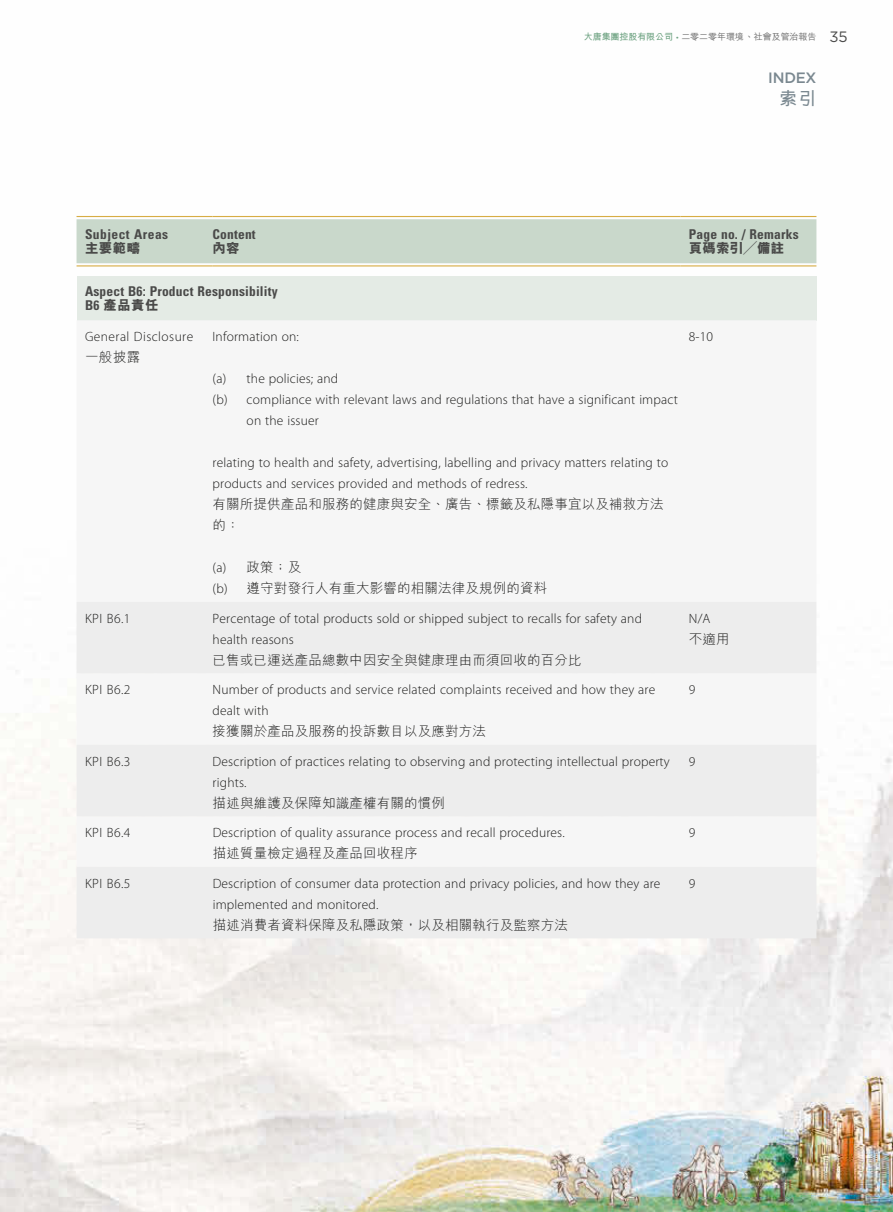
<style>
.page{position:relative;width:893px;height:1212px;background:#fff}
.page>*{position:absolute;margin:0;border:0;box-sizing:border-box;transform-origin:0 0}
.t1{font:700 18px "M Hei HK";color:#7a8890}
.t2{font:500 15px "Gotham";letter-spacing:-.02em;color:#7a8890}
.t3{font:300 13.5px/21px "Myriad Pro";letter-spacing:.015em;color:#1c1c1b}
.t4{font:300 13.5px/21px "M Hei HK";letter-spacing:.015em;color:#1c1c1b}
.t5{font:700 condensed 13.5px "Univers LT Std";letter-spacing:.015em;color:#4a4a49}
.t6{font:800 13.5px "M Hei HK";letter-spacing:.035em;color:#4a4a49}
.t7{font:300 13.5px "Myriad Pro";letter-spacing:.035em;color:#1c1c1b}
.t8{font:700 condensed 13.5px "Univers LT Std";letter-spacing:.035em;color:#4a4a49}
.t9{font:500 9px "M Hei HK";letter-spacing:-.01em;color:#6f6f6f}
.s1{font-weight:700;color:#6da281}
.s2{font-family:"Myriad Pro";font-weight:400;color:#6da281}
.s3{font-family:"Gotham";font-weight:400;font-size:15px;color:#4a4a49}
.s4{font-family:"M Sung HK";font-weight:300}
.s5{font-family:"Univers LT Std";font-weight:700;font-stretch:condensed}
.s6{font-family:"Myriad Pro"}
</style>
<div class="page">
<img style="left:0;top:216px;width:893px;height:996px">
<div style="left:77px;top:219px;width:739px;height:44px;background:#c9d8cb"></div>
<div style="left:77px;top:276px;width:739px;height:44px;background:#e4ebe5"></div>
<div style="left:77px;top:320px;width:739px;height:282px;background:#f6f6f6"></div>
<svg style="left:77px;top:602px;width:739px;height:336px;fill:#ededed"></svg>
<hr style="left:77px;top:216px;width:136px;height:1px;background:#d7ad44">
<hr style="left:213px;top:216px;width:467px;height:1px;background:#d7ad44">
<hr style="left:680px;top:216px;width:136px;height:1px;background:#d7ad44">
<hr style="left:77px;top:265px;width:136px;height:1px;background:#d7ad44">
<hr style="left:213px;top:265px;width:467px;height:1px;background:#d7ad44">
<hr style="left:680px;top:265px;width:136px;height:1px;background:#d7ad44">
<p class="t9" style="left:584px;top:30px;width:265px"><span class="s1">大唐集團控股有限公司</span> <span class="s2">•</span> 二零二零年環境、社會及管治報告 <span class="s3">35</span></p>
<p class="t2" style="left:768px;top:68px;width:50px">INDEX</p>
<h1 class="t1" style="left:779px;top:86px;width:39px">索引</h1>
<p class="t8" style="left:85px;top:226px;width:85px">Subject Areas</p>
<p class="t6" style="left:85px;top:239px;width:57px">主要範疇</p>
<p class="t5" style="left:213px;top:226px;width:45px">Content</p>
<p class="t6" style="left:213px;top:239px;width:29px">內容</p>
<p class="t5" style="left:689px;top:226px;width:111px">Page no. / Remarks</p>
<p class="t6" style="left:689px;top:239px;width:97px">頁碼索引<span class="s4">╱</span>備註</p>
<p class="t5" style="left:85px;top:283px;width:194px">Aspect B6: Product Responsibility</p>
<p class="t6" style="left:85px;top:296px;width:75px"><span class="s5">B6</span> 產品責任</p>
<p class="t7" style="left:85px;top:329px;width:110px">General Disclosure</p>
<p class="t4" style="left:85px;top:346px;width:57px">一般披露</p>
<p class="t3" style="left:213px;top:326px;width:88px">Information on:</p>
<p class="t3" style="left:213px;top:368px;width:127px">(a) the policies; and</p>
<p class="t3" style="left:213px;top:389px;width:467px">(b) compliance with relevant laws and regulations that have a significant impact</p>
<p class="t3" style="left:247px;top:410px;width:74px">on the issuer</p>
<p class="t3" style="left:213px;top:452px;width:457px">relating to health and safety, advertising, labelling and privacy matters relating to products and services provided and methods of redress.</p>
<p class="t4" style="left:213px;top:493px;width:453px">有關所提供產品和服務的健康與安全、廣告、標籤及私隱事宜以及補救方法的：</p>
<p class="t4" style="left:213px;top:556px;width:336px"><span class="s6">(a)</span> 政策；及<br><span class="s6">(b)</span> 遵守對發行人有重大影響的相關法律及規例的資料</p>
<p class="t3" style="left:85px;top:608px;width:47px">KPI B6.1</p>
<p class="t3" style="left:213px;top:608px;width:431px">Percentage of total products sold or shipped subject to recalls for safety and health reasons</p>
<p class="t4" style="left:213px;top:649px;width:371px">已售或已運送產品總數中因安全與健康理由而須回收的百分比</p>
<p class="t3" style="left:85px;top:680px;width:47px">KPI B6.2</p>
<p class="t3" style="left:213px;top:680px;width:444px">Number of products and service related complaints received and how they are dealt with</p>
<p class="t4" style="left:213px;top:720px;width:275px">接獲關於產品及服務的投訴數目以及應對方法</p>
<p class="t3" style="left:85px;top:751px;width:47px">KPI B6.3</p>
<p class="t3" style="left:213px;top:751px;width:459px">Description of practices relating to observing and protecting intellectual property rights.</p>
<p class="t4" style="left:213px;top:792px;width:234px">描述與維護及保障知識產權有關的慣例</p>
<p class="t3" style="left:85px;top:823px;width:47px">KPI B6.4</p>
<p class="t3" style="left:213px;top:823px;width:354px">Description of quality assurance process and recall procedures.</p>
<p class="t4" style="left:213px;top:842px;width:206px">描述質量檢定過程及產品回收程序</p>
<p class="t3" style="left:85px;top:873px;width:47px">KPI B6.5</p>
<p class="t3" style="left:213px;top:873px;width:449px">Description of consumer data protection and privacy policies, and how they are implemented and monitored.</p>
<p class="t4" style="left:213px;top:914px;width:357px">描述消費者資料保障及私隱政策，以及相關執行及監察方法</p>
<p class="t3" style="left:689px;top:326px;width:26px">8-10</p>
<p class="t3" style="left:689px;top:608px;width:23px">N/A</p>
<p class="t4" style="left:689px;top:628px;width:42px">不適用</p>
<p class="t3" style="left:689px;top:680px;width:8px">9</p>
<p class="t3" style="left:689px;top:751px;width:8px">9</p>
<p class="t3" style="left:689px;top:823px;width:8px">9</p>
<p class="t3" style="left:689px;top:873px;width:8px">9</p>
</div>
